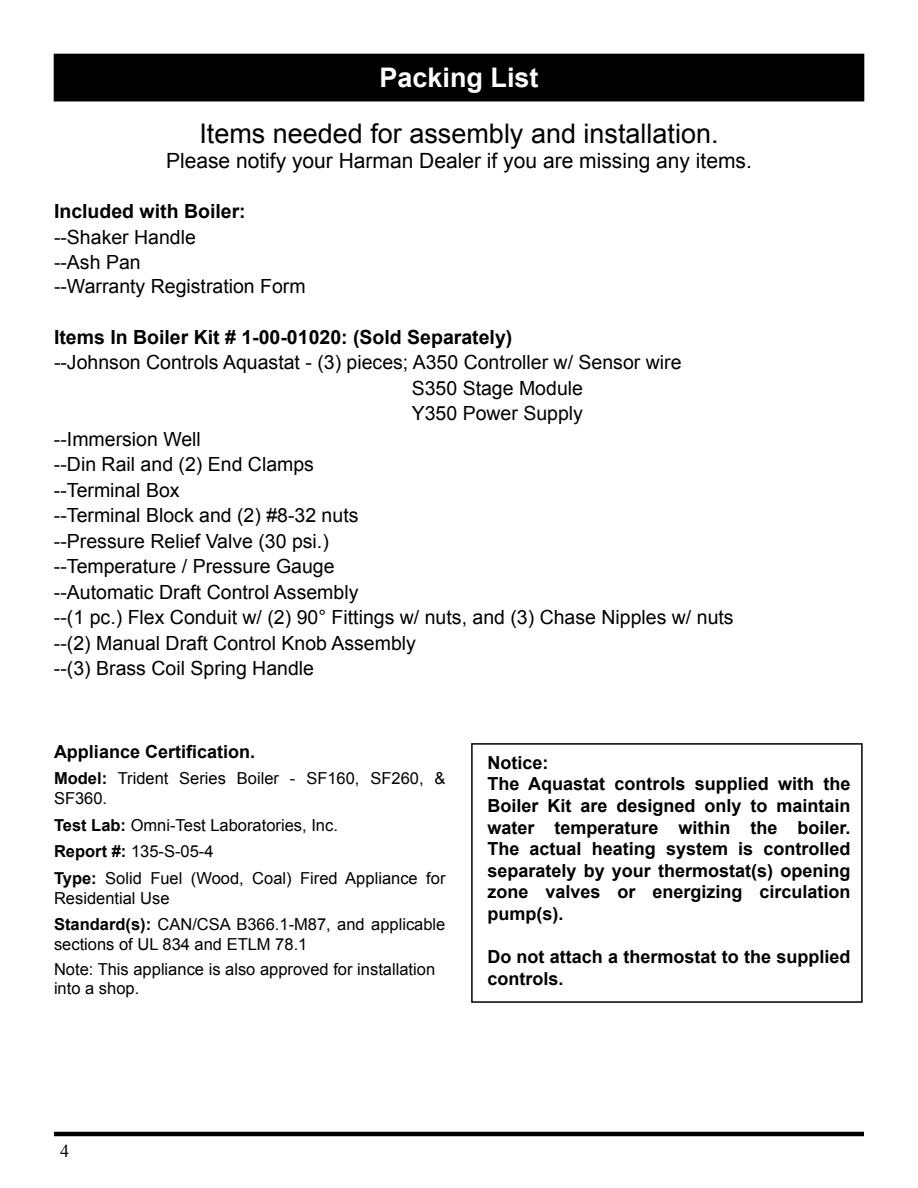
<style>
.page{position:relative;width:918px;height:1188px;background:#fff}
.page>*{position:absolute;margin:0;border:0;box-sizing:border-box;transform-origin:0 0}
.t1{font:27px "Arial";color:#000}
.t2{font:700 27px "Arial";color:#fff}
.t3{font:21px "Arial";color:#000}
.t4{font:19.5px/25.5px "Arial";color:#000}
.t5{font:700 19.5px "Arial";color:#000}
.t6{font:700 18px/21.6px "Arial";color:#000}
.t7{font:18px "Times New Roman";color:#000}
.t8{font:16.5px/26.5px "Arial";color:#000}
.s1{font-weight:700}
</style>
<div class="page">
<hr style="left:54px;top:1132px;width:810px;height:4px;background:#000">
<div style="left:54px;top:54px;width:810px;height:47px;background:#000"></div>
<div style="left:471px;top:743px;width:392px;height:260px;border:2px solid #000"></div>
<h1 class="t2" style="left:379px;top:59px;width:161px">Packing List</h1>
<h1 class="t1" style="left:199px;top:115px;width:521px">Items needed for assembly and installation.</h1>
<p class="t3" style="left:166px;top:147px;width:587px">Please notify your Harman Dealer if you are missing any items.</p>
<p class="t5" style="left:54px;top:199px;width:193px">Included with Boiler:</p>
<p class="t4" style="left:54px;top:225px;width:143px">--Shaker Handle --Ash Pan</p>
<p class="t4" style="left:54px;top:273px;width:253px">--Warranty Registration Form</p>
<p class="t5" style="left:54px;top:324px;width:460px">Items In Boiler Kit # 1-00-01020: (Sold Separately)</p>
<p class="t4" style="left:54px;top:350px;width:629px">--Johnson Controls Aquastat - (3) pieces; A350 Controller w/ Sensor wire</p>
<p class="t4" style="left:412px;top:375px;width:173px">S350 Stage Module</p>
<p class="t4" style="left:412px;top:401px;width:173px">Y350 Power Supply</p>
<p class="t4" style="left:54px;top:426px;width:148px">--Immersion Well</p>
<p class="t4" style="left:54px;top:452px;width:262px">--Din Rail and (2) End Clamps</p>
<p class="t4" style="left:54px;top:477px;width:127px">--Terminal Box</p>
<p class="t4" style="left:54px;top:503px;width:306px">--Terminal Block and (2) #8-32 nuts</p>
<p class="t4" style="left:54px;top:528px;width:276px">--Pressure Relief Valve (30 psi.)</p>
<p class="t4" style="left:54px;top:554px;width:282px">--Temperature / Pressure Gauge</p>
<p class="t4" style="left:54px;top:579px;width:306px">--Automatic Draft Control Assembly</p>
<p class="t4" style="left:54px;top:605px;width:681px">--(1 pc.) Flex Conduit w/ (2) 90° Fittings w/ nuts, and (3) Chase N ipples w/ nuts</p>
<p class="t4" style="left:54px;top:630px;width:363px">--(2) Manual Draft Control Knob Assembly</p>
<p class="t4" style="left:54px;top:656px;width:262px">--(3) Brass Coil Spring Handle</p>
<p class="t6" style="left:54px;top:741px;width:203px">Appliance Certification.</p>
<p class="t8" style="left:54px;top:769px;width:393px;line-height:19.8px"><span class="s1">Model:</span> Trident Series Boiler - SF160, SF260, &amp;<br>SF360.</p>
<p class="t8" style="left:54px;top:812px;width:393px"><span class="s1">Test Lab:</span> Omni-Test Laboratories, Inc.<br><span class="s1">Report #:</span> 135-S-05-4<br><span class="s1">Type:</span> Solid Fuel (Wood, Coal) Fired Appliance for</p>
<p class="t8" style="left:54px;top:885px;width:393px">Residential Use<br><span class="s1">Standard(s):</span> CAN/CSA B366.1-M87, and applicable</p>
<p class="t8" style="left:54px;top:931px;width:255px">sections of UL 834 and ETLM 78.1</p>
<p class="t8" style="left:54px;top:959px;width:383px;line-height:19.8px">Note: This appliance is also approved for installation into a shop.</p>
<p class="t6" style="left:487px;top:752px;width:365px">Notice:<br>The Aquastat controls supplied with the<br>Boiler Kit are designed only to maintain water temperature within the boiler.<br>The actual heating system is controlled separately by your thermostat(s) opening zone valves or energizing circulation pump(s).</p>
<p class="t6" style="left:487px;top:947px;width:365px">Do not attach a thermostat to the supplied controls.</p>
<p class="t7" style="left:60px;top:1139px;width:10px">4</p>
</div>
